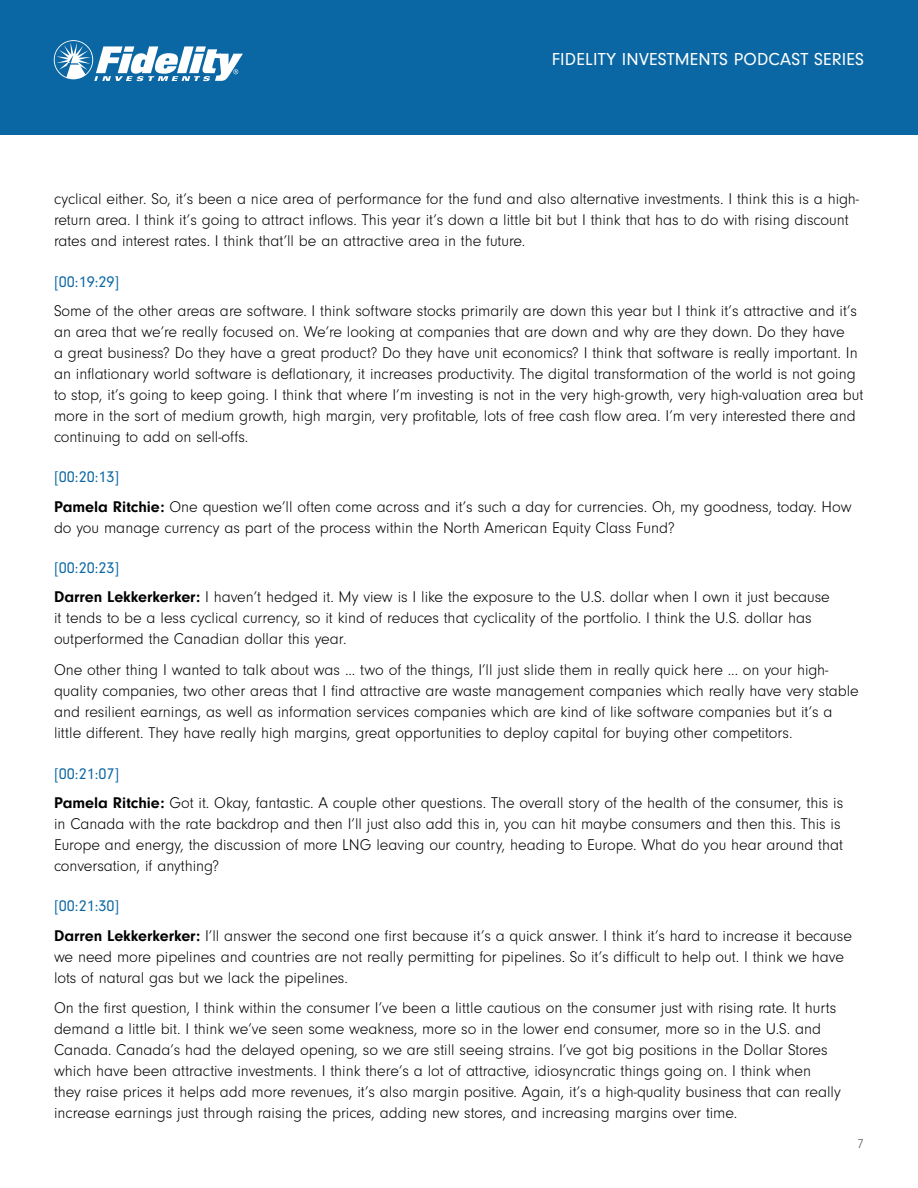
<style>
.page{position:relative;width:918px;height:1188px;background:#fff}
.page>*{position:absolute;margin:0;border:0;box-sizing:border-box;transform-origin:0 0}
.t1{font:18px "Neuzeit Gro";letter-spacing:.01em;color:#fff}
.t2{font:300 16.2px/21px "Neuzeit Gro";color:#000}
.t3{font:16.2px "Neuzeit Gro";color:#0b67a3}
.t4{font:300 13.5px "Neuzeit Gro";color:#58595b}
.s1{font-weight:400;color:#0b67a3}
.s2{font-weight:700}
</style>
<div class="page">
<div style="left:0;top:0;width:918px;height:135px;background:#0b67a3"></div>
<svg style="left:54px;top:40px;width:189px;height:41px"></svg>
<p class="t1" style="left:552px;top:49px;width:314px">FIDELITY INVESTMENTS PODCAST SERIES</p>
<p class="t2" style="left:54px;top:189px;width:807px">cyclical either. So, it’s been a nice area of performance for the fund and also alternative investments. I think this is a high&shy;return area. I think it’s going to attract inflows. This year it’s down a little bit but I think that has to do with rising discount rates and interest rates. I think that’ll be an attractive area in the future.</p>
<p class="t3" style="left:54px;top:273px;width:67px">[00:19:29]</p>
<p class="t2" style="left:54px;top:300px;width:811px">Some of the other areas are software. I think software stocks primarily are down this year but I think it’s attractive and it’s an area that we’re really focused on. We’re looking at companies that are down and why are they down. Do they have<br>a great business? Do they have a great product? Do they have unit economics? I think that software is really important. In an inflationary world software is deflationary, it increases productivity. The digital transformation of the world is not going to stop, it’s going to keep going. I think that where I’m investing is not in the very high-growth, very high-valuation area but more in the sort of medium growth, high margin, very profitable, lots of free cash flow area. I’m very interested there and continuing to add on sell-offs.</p>
<p class="t2" style="left:54px;top:463px;width:799px;line-height:29.2px"><span class="s1">[00:20:13]<br></span><span class="s2">Pamela Ritchie:</span> One question we’ll often come across and it’s such a day for currencies. Oh, my goodness, today. How</p>
<p class="t2" style="left:54px;top:517px;width:622px">do you manage currency as part of the process within the North American Equity Class Fund?</p>
<p class="t2" style="left:54px;top:554px;width:777px;line-height:29.2px"><span class="s1">[00:20:23]<br></span><span class="s2">Darren Lekkerkerker:</span> I haven’t hedged it. My view is I like the exposure to the U.S. dollar when I own it just because</p>
<p class="t2" style="left:54px;top:608px;width:759px">it tends to be a less cyclical currency, so it kind of reduces that cyclicality of the portfolio. I think the U.S. dollar has outperformed the Canadian dollar this year.</p>
<p class="t2" style="left:54px;top:660px;width:806px">One other thing I wanted to talk about was ... two of the things, I’ll just slide them in really quick here ... on your high&shy;quality companies, two other areas that I find attractive are waste management companies which really have very stable and resilient earnings, as well as information services companies which are kind of like software companies but it’s a little different. They have really high margins, great opportunities to deploy capital for buying other competitors.</p>
<p class="t2" style="left:54px;top:759px;width:791px;line-height:29.2px"><span class="s1">[00:21:07]<br></span><span class="s2">Pamela Ritchie:</span> Got it. Okay, fantastic. A couple other questions. The overall story of the health of the consumer, this is</p>
<p class="t2" style="left:54px;top:813px;width:791px">in Canada with the rate backdrop and then I’ll just also add this in, you can hit maybe consumers and then this. This is<br>Europe and energy, the discussion of more LNG leaving our country, heading to Europe. What do you hear around that conversation, if anything?</p>
<p class="t2" style="left:54px;top:892px;width:800px;line-height:29.2px"><span class="s1">[00:21:30]<br></span><span class="s2">Darren Lekkerkerker:</span> I’ll answer the second one first because it’s a quick answer. I think it’s hard to increase it because</p>
<p class="t2" style="left:54px;top:946px;width:791px">we need more pipelines and countries are not really permitting for pipelines. So it’s difficult to help out. I think we have lots of natural gas but we lack the pipelines.</p>
<p class="t2" style="left:54px;top:998px;width:788px">On the first question, I think within the consumer I’ve been a little cautious on the consumer just with rising rate. It hurts demand a little bit. I think we’ve seen some weakness, more so in the lower end consumer, more so in the U.S. and Canada. Canada’s had the delayed opening, so we are still seeing strains. I’ve got big positions in the Dollar Stores which have been attractive investments. I think there’s a lot of attractive, idiosyncratic things going on. I think when they raise prices it helps add more revenues, it’s also margin positive. Again, it’s a high-quality business that can really increase earnings just through raising the prices, adding new stores, and increasing margins over time.</p>
<p class="t4" style="left:857px;top:1137px;width:8px">7</p>
</div>
